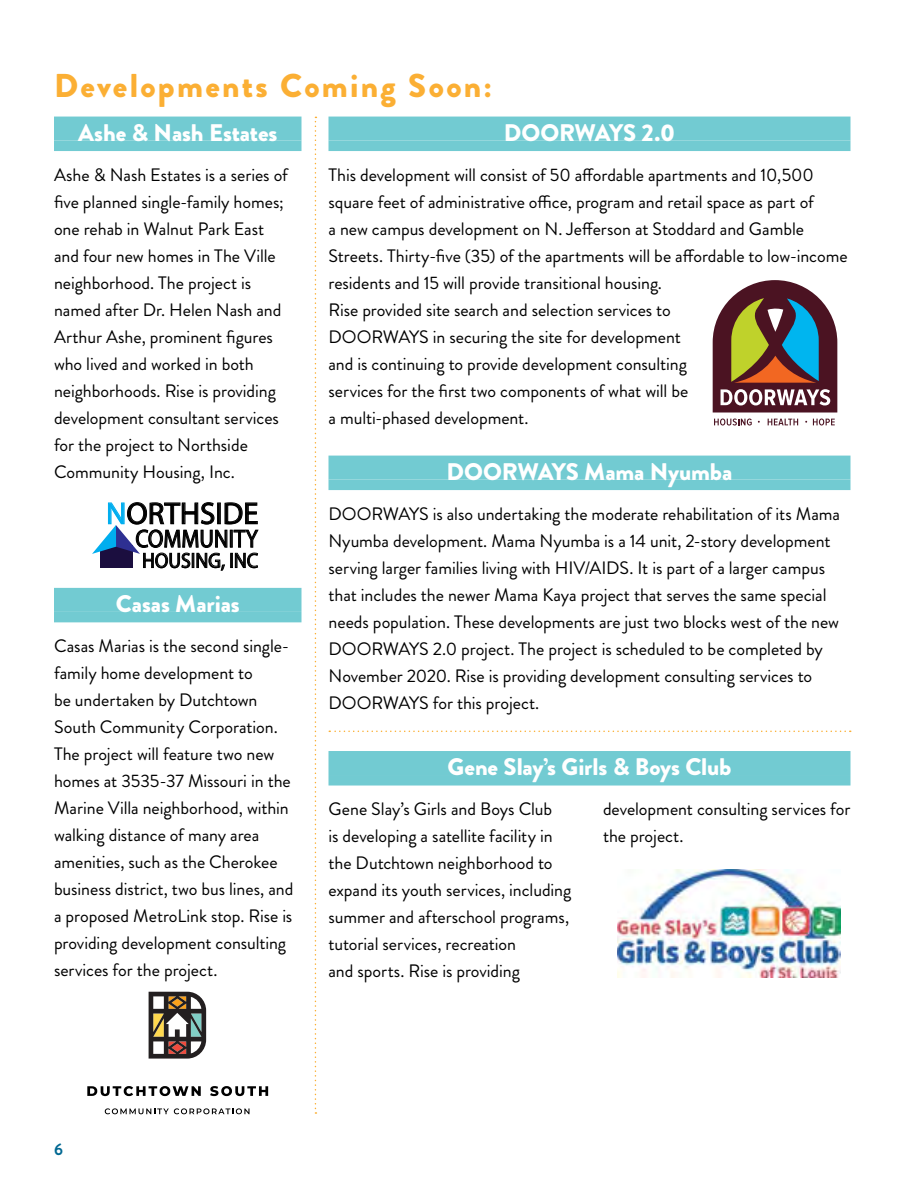
<style>
.page{position:relative;width:918px;height:1188px;background:#fff}
.page>*{position:absolute;margin:0;border:0;box-sizing:border-box;transform-origin:0 0}
.t1{font:900 33px "Brandon Grotesque";letter-spacing:.07em;color:#fbaf34}
.t2{font:30.9px "Myriad Pro";color:#000}
.t3{font:25.35px "Myriad Pro";color:#000;scale:.88 1}
.t4{font:900 24px "Brandon Grotesque";letter-spacing:-.005em;color:#fff}
.t5{font:21.15px "Myriad Pro";color:#000;scale:.93 1}
.t6{font:18px/27px "Brandon Grotesque";letter-spacing:-.005em;color:#000}
.t7{font:700 16.5px "Brandon Grotesque";color:#006892}
.s1{color:#00aeef}
</style>
<div class="page">
<svg style="left:329px;top:731px;width:522px;height:1px"></svg>
<div style="left:54px;top:117px;width:248px;height:24px;background:#72cbd2"></div>
<div style="left:54px;top:141px;width:248px;height:10px;background:#72cbd2"></div>
<div style="left:328px;top:117px;width:522px;height:24px;background:#72cbd2"></div>
<div style="left:328px;top:141px;width:522px;height:10px;background:#72cbd2"></div>
<div style="left:328px;top:456px;width:522px;height:24px;background:#72cbd2"></div>
<div style="left:328px;top:480px;width:522px;height:10px;background:#72cbd2"></div>
<img style="left:618px;top:870px;width:222px;height:107px">
<div style="left:328px;top:751px;width:522px;height:24px;background:#72cbd2"></div>
<div style="left:328px;top:775px;width:522px;height:11px;background:#72cbd2"></div>
<svg style="left:714px;top:419px;width:38px;height:7px"></svg>
<svg style="left:768px;top:419px;width:30px;height:6px"></svg>
<svg style="left:813px;top:419px;width:22px;height:7px"></svg>
<svg style="left:713px;top:280px;width:124px;height:133px;background:#76655e"></svg>
<svg style="left:315px;top:117px;width:1px;height:997px"></svg>
<div style="left:54px;top:588px;width:248px;height:24px;background:#72cbd2"></div>
<div style="left:54px;top:612px;width:248px;height:10px;background:#72cbd2"></div>
<svg style="left:149px;top:992px;width:57px;height:67px"></svg>
<svg style="left:87px;top:1086px;width:114px;height:10px"></svg>
<svg style="left:210px;top:1086px;width:58px;height:10px"></svg>
<svg style="left:105px;top:1108px;width:144px;height:6px"></svg>
<svg style="left:92px;top:502px;width:166px;height:68px"></svg>
<h1 class="t1" style="left:54px;top:63px;width:440px">Developments Coming Soon:</h1>
<h3 class="t4" style="left:78px;top:115px;width:201px">Ashe &amp; Nash Estates</h3>
<p class="t6" style="left:54px;top:162px;width:235px">Ashe &amp; Nash Estates is a series of five planned single-family homes; one rehab in Walnut Park East and four new homes in The Ville neighborhood. The project is named after Dr. Helen Nash and<br>Arthur Ashe, prominent figures who lived and worked in both neighborhoods. Rise is providing development consultant services for the project to Northside<br>Community Housing, Inc.</p>
<h3 class="t4" style="left:504px;top:115px;width:173px">DOORWAYS 2.0</h3>
<p class="t6" style="left:328px;top:162px;width:521px">This development will consist of 50 affordable apartments and 10,500 square feet of administrative office, program and retail space as part of<br>a new campus development on N. Jefferson at Stoddard and Gamble Streets. Thirty-five (35) of the apartments will be affordable to low-income residents and 15 will provide transitional housing.<br>Rise provided site search and selection services to<br>DOORWAYS in securing the site for development<br>and is continuing to provide development consulting<br>services for the first two components of what will be<br>a multi-phased development.</p>
<h3 class="t4" style="left:447px;top:454px;width:287px">DOORWAYS Mama Nyumba</h3>
<p class="t6" style="left:328px;top:501px;width:513px">DOORWAYS is also undertaking the moderate rehabilitation of its Mama Nyumba development. Mama Nyumba is a 14 unit, 2-story development serving larger families living with HIV/AIDS. It is part of a larger campus that includes the newer Mama Kaya project that serves the same special needs population. These developments are just two blocks west of the new DOORWAYS 2.0 project. The project is scheduled to be completed by November 2020. Rise is providing development consulting services to DOORWAYS for this project.</p>
<h2 class="t2" style="left:106px;top:494px;width:154px"><span class="s1">N</span>ORTHSIDE</h2>
<h3 class="t3" style="left:135px;top:523px;width:141px">COMMUNITY</h3>
<p class="t5" style="left:142px;top:547px;width:126px">HOUSING, INC</p>
<h3 class="t4" style="left:116px;top:587px;width:126px">Casas Marias</h3>
<p class="t6" style="left:54px;top:633px;width:241px">Casas Marias is the second single&shy;family home development to<br>be undertaken by Dutchtown<br>South Community Corporation.<br>The project will feature two new homes at 3535-37 Missouri in the<br>Marine Villa neighborhood, within walking distance of many area amenities, such as the Cherokee business district, two bus lines, and a proposed MetroLink stop. Rise is providing development consulting services for the project.</p>
<h3 class="t4" style="left:447px;top:750px;width:286px">Gene Slay’s Girls &amp; Boys Club</h3>
<p class="t6" style="left:328px;top:795px;width:244px">Gene Slay’s Girls and Boys Club<br>is developing a satellite facility in the Dutchtown neighborhood to expand its youth services, including summer and afterschool programs, tutorial services, recreation<br>and sports. Rise is providing</p>
<p class="t6" style="left:603px;top:795px;width:249px">development consulting services for the project.</p>
<p class="t7" style="left:54px;top:1138px;width:10px">6</p>
</div>
